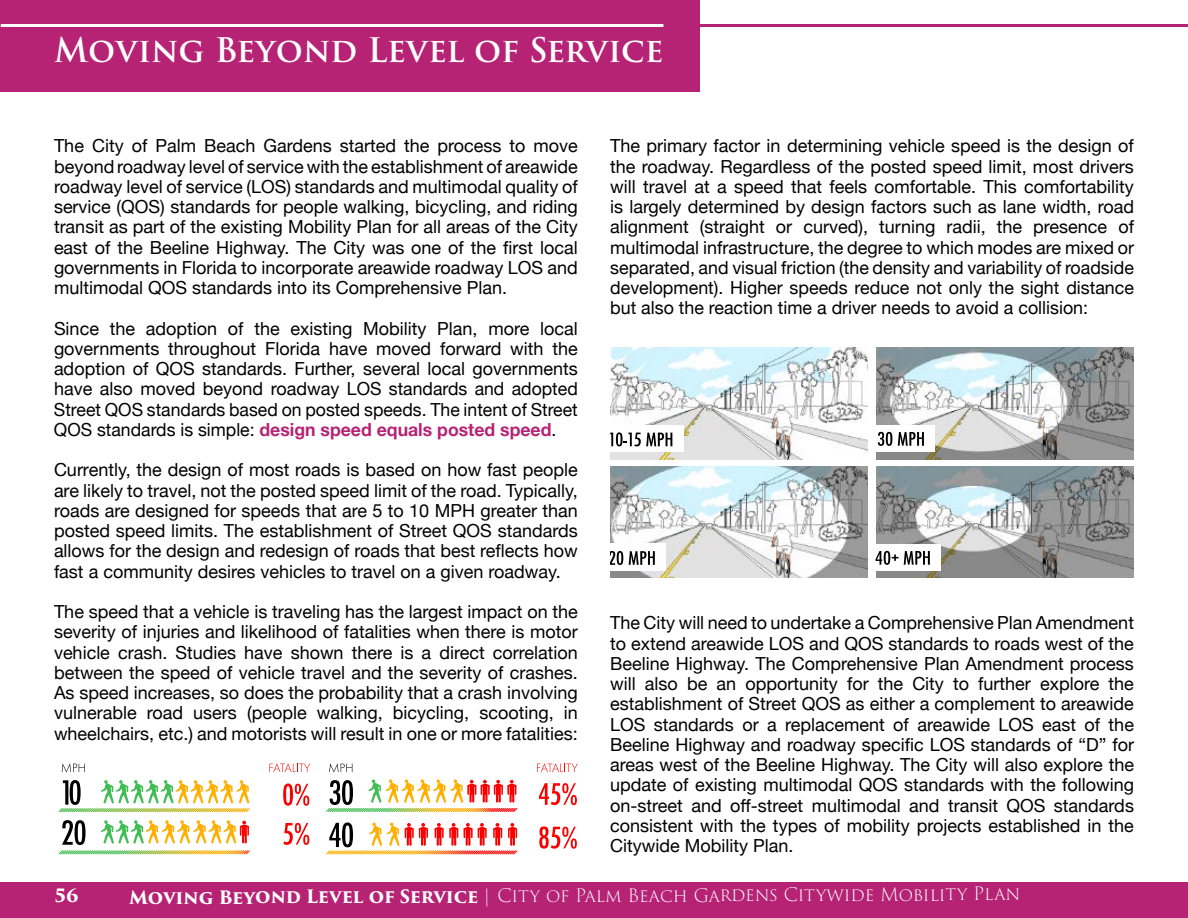
<style>
.page{position:relative;width:1188px;height:918px;background:#fff}
.page>*{position:absolute;margin:0;border:0;box-sizing:border-box;transform-origin:0 0}
.t1{font:600 33px "Trajan Pro 3";letter-spacing:-.005em;color:#fff}
.t2{font:18px/20.2px "Helvetica Neue";color:#000;text-align:justify}
.t3{font:300 18px "Trajan Pro 3";letter-spacing:-.01em;color:#fff}
.t4{font:700 18px "Trajan Pro 3";color:#fff}
.s1{font-weight:700;color:#b62374}
.s2{font-weight:700}
</style>
<div class="page">
<div style="left:0;top:882px;width:1188px;height:36px;background:#b62374"></div>
<hr style="left:0;top:24px;width:1188px;height:3px;background:#b62374">
<div style="left:0;top:0;width:700px;height:92px;background:#b62374"></div>
<hr style="left:1px;top:24px;width:662px;height:3px;background:#fff">
<svg style="left:62px;top:763px;width:23px;height:9px"></svg>
<svg style="left:269px;top:763px;width:41px;height:9px"></svg>
<svg style="left:283px;top:823px;width:26px;height:22px"></svg>
<svg style="left:283px;top:784px;width:26px;height:22px"></svg>
<svg style="left:58px;top:780px;width:192px;height:32px"></svg>
<svg style="left:58px;top:820px;width:192px;height:34px"></svg>
<svg style="left:329px;top:763px;width:23px;height:9px"></svg>
<svg style="left:537px;top:763px;width:41px;height:9px"></svg>
<svg style="left:539px;top:826px;width:38px;height:23px"></svg>
<svg style="left:326px;top:822px;width:191px;height:33px"></svg>
<svg style="left:539px;top:783px;width:38px;height:22px"></svg>
<svg style="left:326px;top:779px;width:191px;height:33px"></svg>
<img style="left:877px;top:348px;width:257px;height:111px">
<img style="left:877px;top:466px;width:257px;height:112px">
<div style="left:866px;top:425px;width:69px;height:26px;background:#fff"></div>
<svg style="left:878px;top:432px;width:14px;height:14px"></svg>
<svg style="left:898px;top:432px;width:26px;height:14px"></svg>
<div style="left:867px;top:544px;width:74px;height:26px;background:#fff"></div>
<svg style="left:876px;top:551px;width:22px;height:14px"></svg>
<svg style="left:904px;top:551px;width:26px;height:14px"></svg>
<img style="left:610px;top:466px;width:257px;height:112px">
<img style="left:610px;top:348px;width:257px;height:111px">
<div style="left:610px;top:426px;width:73px;height:26px;background:#fff"></div>
<svg style="left:610px;top:432px;width:62px;height:14px"></svg>
<div style="left:610px;top:544px;width:56px;height:27px;background:#fff"></div>
<svg style="left:610px;top:551px;width:13px;height:14px"></svg>
<svg style="left:629px;top:551px;width:26px;height:14px"></svg>
<h1 class="t1" style="left:54px;top:26px;width:611px">Moving Beyond Level of Service</h1>
<p class="t2" style="left:54px;top:137px;width:525px">The City of Palm Beach Gardens started the process to move beyond roadway level of service with the establishment of areawide roadway level of service (LOS) standards and multimodal quality of service (QOS) standards for people walking, bicycling, and riding transit as part of the existing Mobility Plan for all areas of the City east of the Beeline Highway. The City was one of the first local governments in Florida to incorporate areawide roadway LOS and multimodal QOS standards into its Comprehensive Plan.</p>
<p class="t2" style="left:54px;top:319px;width:525px">Since the adoption of the existing Mobility Plan, more local governments throughout Florida have moved forward with the adoption of QOS standards. Further, several local governments have also moved beyond roadway LOS standards and adopted Street QOS standards based on posted speeds. The intent of Street QOS standards is simple: <span class="s1">design speed equals posted speed</span>.</p>
<p class="t2" style="left:54px;top:461px;width:525px">Currently, the design of most roads is based on how fast people are likely to travel, not the posted speed limit of the road. Typically, roads are designed for speeds that are 5 to 10 MPH greater than posted speed limits. The establishment of Street QOS standards allows for the design and redesign of roads that best reflects how fast a community desires vehicles to travel on a given roadway.</p>
<p class="t2" style="left:54px;top:603px;width:525px">The speed that a vehicle is traveling has the largest impact on the severity of injuries and likelihood of fatalities when there is motor vehicle crash. Studies have shown there is a direct correlation between the speed of vehicle travel and the severity of crashes.<br>As speed increases, so does the probability that a crash involving vulnerable road users (people walking, bicycling, scooting, in wheelchairs, etc.) and motorists will result in one or more fatalities:</p>
<p class="t2" style="left:610px;top:137px;width:525px">The primary factor in determining vehicle speed is the design of the roadway. Regardless of the posted speed limit, most drivers will travel at a speed that feels comfortable. This comfortability is largely determined by design factors such as lane width, road alignment (straight or curved), turning radii, the presence of multimodal infrastructure, the degree to which modes are mixed or separated, and visual friction (the density and variability of roadside development). Higher speeds reduce not only the sight distance but also the reaction time a driver needs to avoid a collision:</p>
<p class="t2" style="left:610px;top:614px;width:525px">The City will need to undertake a Comprehensive Plan Amendment to extend areawide LOS and QOS standards to roads west of the Beeline Highway. The Comprehensive Plan Amendment process will also be an opportunity for the City to further explore the establishment of Street QOS as either a complement to areawide LOS standards or a replacement of areawide LOS east of the Beeline Highway and roadway specific LOS standards of “D” for areas west of the Beeline Highway. The City will also explore the update of existing multimodal QOS standards with the following on-street and off-street multimodal and transit QOS standards consistent with the types of mobility projects established in the Citywide Mobility Plan.</p>
<p class="t4" style="left:55px;top:882px;width:25px">56</p>
<p class="t3" style="left:129px;top:883px;width:893px"><span class="s2">Moving Beyond Level of Service</span> | City of Palm Beach Gardens Citywide Mobility Plan</p>
</div>
